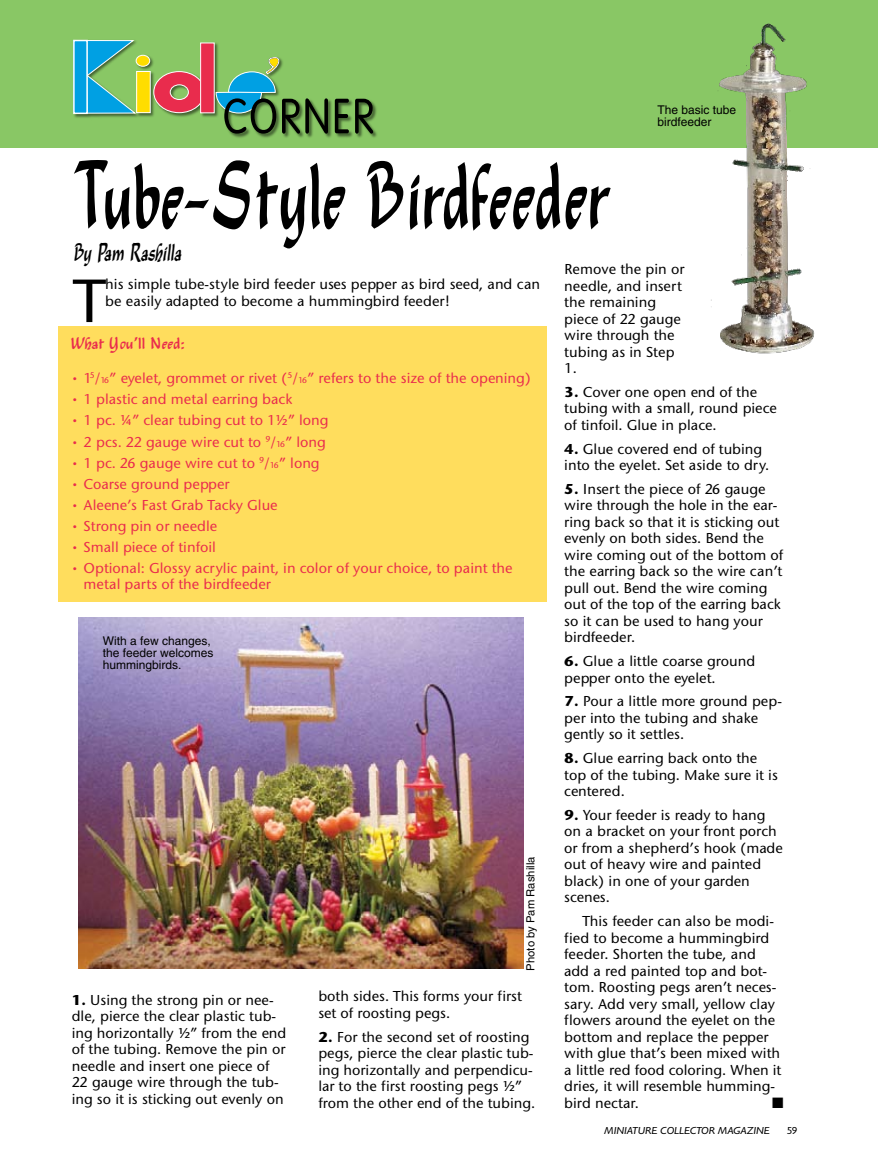
<style>
.page{position:relative;width:878px;height:1175px;background:#fff}
.page>*{position:absolute;margin:0;border:0;box-sizing:border-box;transform-origin:0 0}
.t1{font:102px "Shamrock DTC";color:#000;scale:.7 1}
.t2{font:63.6px "Stone Sans Medium DTC";color:#000}
.t3{font:27px "Shamrock DTC";color:#000;scale:.7 1}
.t4{font:18px "Shamrock DTC";color:#e92c4d}
.t5{font:15px/16.5px "Stone Sans Medium DTC";color:#000}
.t6{font:15px/15.8px "Stone Sans Medium DTC";color:#e92c4d}
.t7{font:15px "Zapf Dingbats";color:#000}
.t8{font:12px/12px "Helvetica";color:#000}
.t9{font:11.25px "Helvetica";color:#000}
.t10{font:10.5px "Classical Sans Reg Ita DTC";color:#000;scale:1.1 1}
.t11{font:10.5px "Classical Sans Regular DTC";color:#000;scale:1.1 1}
.s1{font-family:"Stone Sans Bold DTC"}
.s2{font-size:9px}
</style>
<div class="page">
<div style="left:0;top:0;width:878px;height:147px;background:#89c765"></div>
<div style="left:72px;top:39px;width:306px;height:100px;background:#000;opacity:.5"></div>
<div style="left:136px;top:55px;width:14px;height:11px;background:#fd0;border-radius:50%"></div>
<div style="left:136px;top:55px;width:14px;height:12px;border:1px solid #fff;border-radius:50%"></div>
<svg style="left:88px;top:40px;width:48px;height:74px"></svg>
<div style="left:137px;top:71px;width:13px;height:42px;background:#fd0"></div>
<div style="left:136px;top:71px;width:15px;height:42px;border:1px solid #fff"></div>
<svg style="left:153px;top:71px;width:47px;height:42px"></svg>
<div style="left:201px;top:43px;width:13px;height:70px;background:#e92c4d"></div>
<div style="left:200px;top:43px;width:14px;height:70px;border:1px solid #fff"></div>
<div style="left:74px;top:40px;width:13px;height:73px;background:#00a0e3"></div>
<div style="left:73px;top:40px;width:15px;height:74px;border:2px solid #fff"></div>
<svg style="left:215px;top:57px;width:113px;height:77px"></svg>
<svg style="left:335px;top:99px;width:14px;height:34px"></svg>
<svg style="left:355px;top:99px;width:18px;height:35px"></svg>
<div style="left:58px;top:326px;width:488px;height:276px;background:#ffdd5d"></div>
<img style="left:78px;top:617px;width:446px;height:352px">
<img style="left:705px;top:23px;width:122px;height:331px">
<p class="t8" style="left:657px;top:103px;width:80px">The basic tube birdfeeder</p>
<h1 class="t1" style="left:73px;top:141px;width:766px">Tube-Style Birdfeeder</h1>
<h3 class="t3" style="left:73px;top:238px;width:162px">By Pam Rashilla</h3>
<p class="t5" style="left:564px;top:261px;width:122px">Remove the pin or needle, and insert the remaining piece of 22 gauge wire through the tubing as in Step<br>1.</p>
<p class="t5" style="left:564px;top:383px;width:214px"><span class="s1">3.</span> Cover one open end of the tubing with a small, round piece of tinfoil. Glue in place.</p>
<p class="t5" style="left:564px;top:440px;width:206px"><span class="s1">4.</span> Glue covered end of tubing into the eyelet. Set aside to dry.</p>
<p class="t5" style="left:564px;top:480px;width:220px"><span class="s1">5.</span> Insert the piece of 26 gauge wire through the hole in the ear&shy;ring back so that it is sticking out evenly on both sides. Bend the wire coming out of the bottom of the earring back so the wire can’t pull out. Bend the wire coming out of the top of the earring back so it can be used to hang your birdfeeder.</p>
<p class="t5" style="left:564px;top:653px;width:192px"><span class="s1">6.</span> Glue a little coarse ground pepper onto the eyelet.</p>
<p class="t5" style="left:564px;top:693px;width:219px"><span class="s1">7.</span> Pour a little more ground pep&shy;per into the tubing and shake gently so it settles.</p>
<p class="t5" style="left:564px;top:750px;width:215px"><span class="s1">8.</span> Glue earring back onto the top of the tubing. Make sure it is centered.</p>
<p class="t5" style="left:564px;top:806px;width:220px"><span class="s1">9.</span> Your feeder is ready to hang on a bracket on your front porch or from a shepherd’s hook (made out of heavy wire and painted black) in one of your garden scenes.</p>
<p class="t5" style="left:564px;top:913px;width:218px;text-indent:18px">This feeder can also be modi&shy;fied to become a hummingbird feeder. Shorten the tube, and add a red painted top and bot&shy;tom. Roosting pegs aren’t neces&shy;sary. Add very small, yellow clay flowers around the eyelet on the bottom and replace the pepper with glue that’s been mixed with a little red food coloring. When it dries, it will resemble humming&shy;bird nectar.</p>
<h2 class="t2" style="left:73px;top:264px;width:33px">T</h2>
<p class="t5" style="left:105px;top:276px;width:436px">his simple tube-style bird feeder uses pepper as bird seed, and can be easily adapted to become a hummingbird feeder!</p>
<p class="t4" style="left:70px;top:334px;width:116px">What You’ll Need:</p>
<p class="t6" style="left:70px;top:370px;width:462px">• 1<sup>5</sup>/<span class="s2">16</span>” eyelet, grommet or rivet (<sup>5</sup>/<span class="s2">16</span>” refers to the size of the opening)</p>
<p class="t6" style="left:70px;top:391px;width:223px">• 1 plastic and metal earring back</p>
<p class="t6" style="left:70px;top:412px;width:260px">• 1 pc. ¼” clear tubing cut to 1½” long</p>
<p class="t6" style="left:70px;top:433px;width:257px">• 2 pcs. 22 gauge wire cut to <sup>9</sup>/<span class="s2">16</span>” long</p>
<p class="t6" style="left:70px;top:455px;width:251px">• 1 pc. 26 gauge wire cut to <sup>9</sup>/<span class="s2">16</span>” long</p>
<p class="t6" style="left:70px;top:476px;width:161px">• Coarse ground pepper</p>
<p class="t6" style="left:70px;top:497px;width:209px">• Aleene’s Fast Grab Tacky Glue</p>
<p class="t6" style="left:70px;top:518px;width:149px">• Strong pin or needle</p>
<p class="t6" style="left:70px;top:539px;width:147px">• Small piece of tinfoil</p>
<p class="t6" style="left:84px;top:560px;width:430px;text-indent:-13px">• Optional: Glossy acrylic paint, in color of your choice, to paint the metal parts of the birdfeeder</p>
<p class="t8" style="left:103px;top:635px;width:112px">With a few changes, the feeder welcomes hummingbirds.</p>
<p class="t9" style="left:524px;top:970px;width:115px;rotate:-90deg">Photo by Pam Rashilla</p>
<p class="t5" style="left:72px;top:991px;width:216px"><span class="s1">1.</span> Using the strong pin or nee&shy;dle, pierce the clear plastic tub&shy;ing horizontally ½” from the end of the tubing. Remove the pin or needle and insert one piece of<br>22 gauge wire through the tub&shy;ing so it is sticking out evenly on</p>
<p class="t5" style="left:318px;top:988px;width:205px">both sides. This forms your first set of roosting pegs.</p>
<p class="t5" style="left:318px;top:1028px;width:218px"><span class="s1">2.</span> For the second set of roosting pegs, pierce the clear plastic tub&shy;ing horizontally and perpendicu&shy;lar to the first roosting pegs ½” from the other end of the tubing.</p>
<p class="t7" style="left:772px;top:1095px;width:13px">■</p>
<p class="t10" style="left:604px;top:1124px;width:152px">MINIATURE COLLECTOR MAGAZINE</p>
<p class="t11" style="left:786px;top:1124px;width:12px">59</p>
</div>
